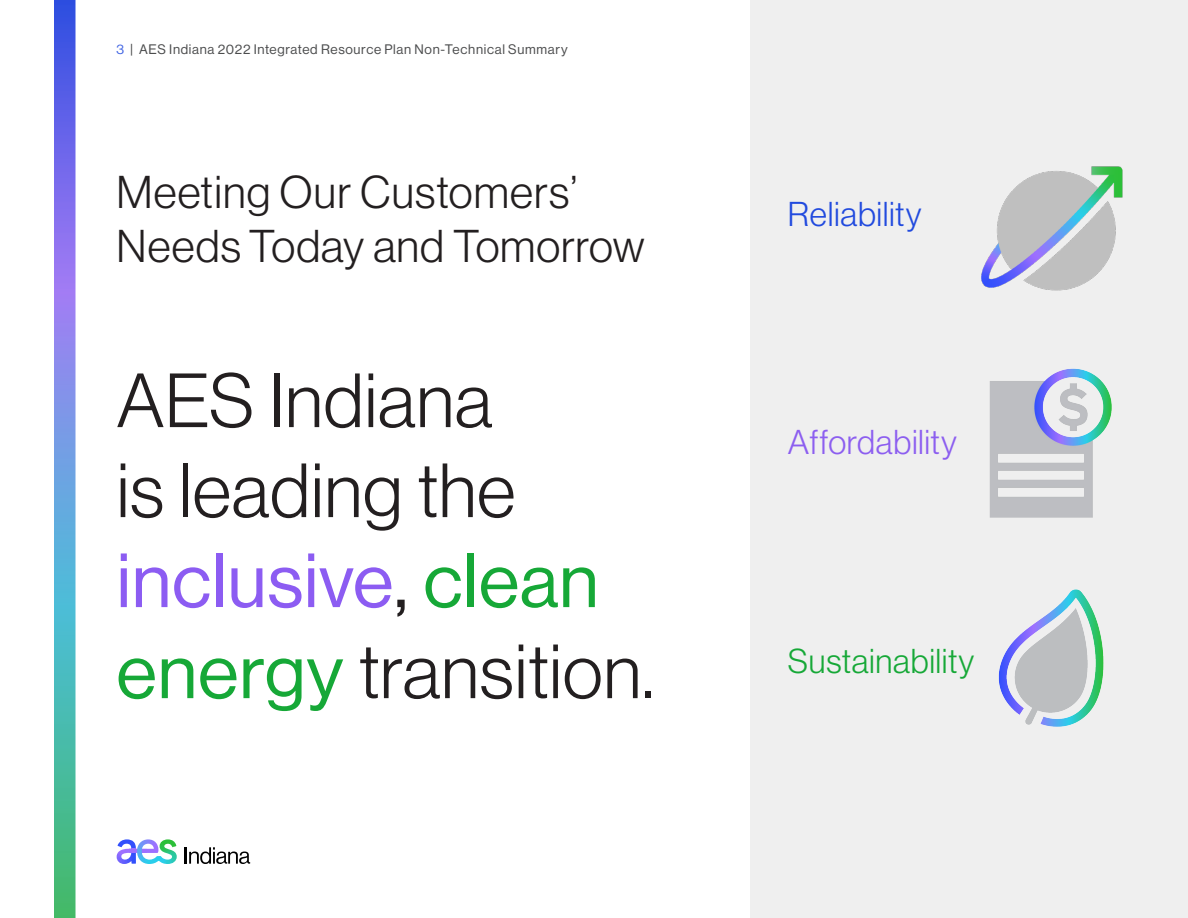
<style>
.page{position:relative;width:1188px;height:918px;background:#fff}
.page>*{position:absolute;margin:0;border:0;box-sizing:border-box;transform-origin:0 0}
.t1{font:75px/90px "N Haas Grotesk DS Pro 45 Lt";letter-spacing:.01em;color:#231f20}
.t2{font:75px "N Haas Grotesk DS Pro 55 Rg";letter-spacing:.01em;color:#8c5cf2}
.t3{font:45px/54px "N Haas Grotesk DS Pro 45 Lt";letter-spacing:.025em;color:#231f20}
.Page_intro_graph{font:33.75px "N Haas Grotesk DS Pro 45 Lt";letter-spacing:.02em;color:#16a837}
.Page_intro_graph-2{font:33.75px "N Haas Grotesk DS Pro 45 Lt";letter-spacing:.02em;color:#8c5ef0}
.Page_intro_graph-3{font:33.75px "N Haas Grotesk DS Pro 45 Lt";letter-spacing:.02em;color:#214ade}
.t4{font:13.5px "N Haas Grotesk DS Pro 55 Rg";letter-spacing:.05em;color:#4b4c4d}
.s1{color:#4265e3}
.s2{color:#231f20}
.s3{color:#16a837}
.s4{font-family:"N Haas Grotesk DS Pro 55 Rg";color:#16a837}
</style>
<div class="page">
<svg style="left:185px;top:847px;width:65px;height:17px"></svg>
<svg style="left:117px;top:839px;width:60px;height:25px"></svg>
<img style="left:54px;top:0;width:22px;height:918px">
<div style="left:750px;top:0;width:438px;height:918px;background:#efefef"></div>
<img style="left:981px;top:166px;width:142px;height:125px">
<img style="left:989px;top:368px;width:123px;height:150px">
<img style="left:998px;top:589px;width:106px;height:138px">
<p class="t4" style="left:117px;top:42px;width:452px"><span class="s1">3</span> | AES Indiana 2022 Integrated Resource Plan Non-Technical Summary</p>
<h2 class="t3" style="left:117px;top:165px;width:530px">Meeting Our Customers’<br>Needs Today and Tomorrow</h2>
<h1 class="t1" style="left:117px;top:356px;width:400px">AES Indiana is leading the</h1>
<h1 class="t2" style="left:117px;top:538px;width:484px">inclusive<span class="s2">,</span> <span class="s3">clean</span></h1>
<h1 class="t1" style="left:117px;top:627px;width:539px"><span class="s4">energy</span> transition.</h1>
<p class="Page_intro_graph-3" style="left:788px;top:195px;width:135px">Reliability</p>
<p class="Page_intro_graph-2" style="left:788px;top:423px;width:171px">Affordability</p>
<p class="Page_intro_graph" style="left:788px;top:643px;width:188px">Sustainability</p>
</div>
